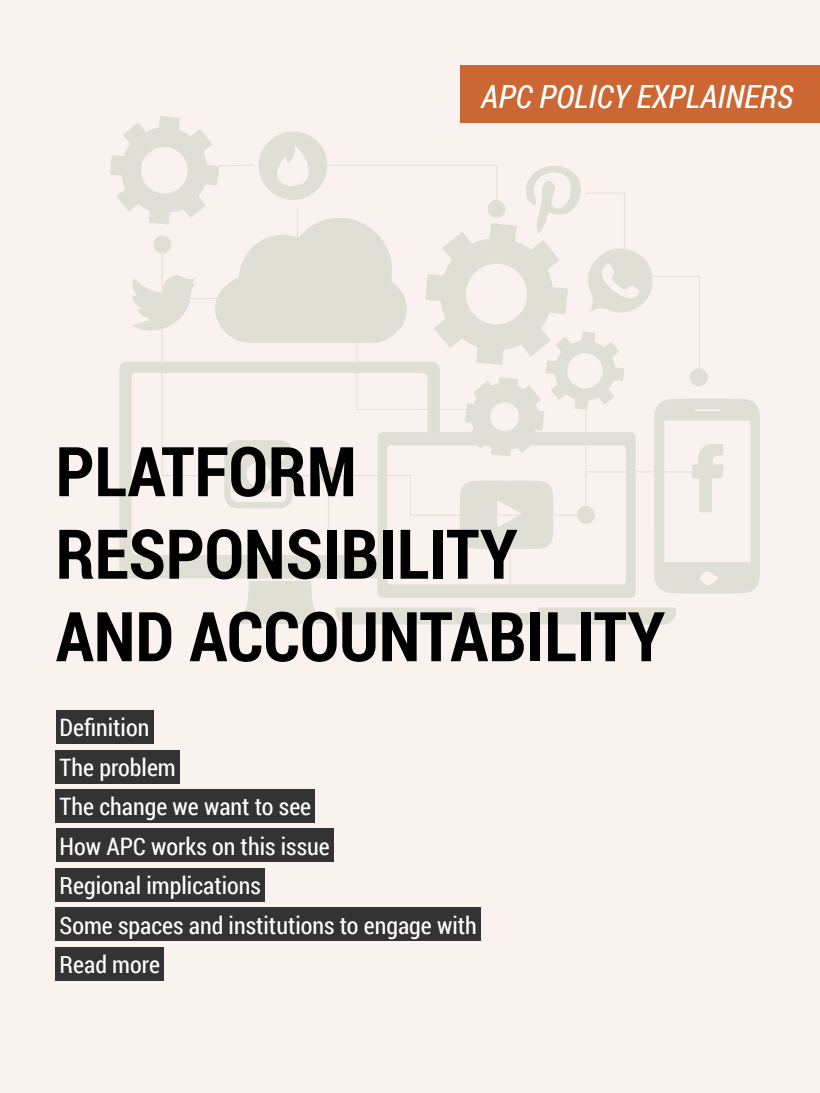
<style>
.page{position:relative;width:820px;height:1093px;background:#fff}
.page>*{position:absolute;margin:0;border:0;box-sizing:border-box;transform-origin:0 0}
.t1{font:700 68.76px/82.5px "Roboto Condensed";color:#000}
.t2{font:italic 32px "Roboto Condensed";color:#fff}
.t3{font:24px/39.4px "Roboto Condensed";color:#fff}
</style>
<div class="page">
<div style="left:0;top:0;width:819px;height:1093px;background:#faf1ed"></div>
<div style="left:460px;top:66px;width:359px;height:57px;background:#c63"></div>
<div style="left:56px;top:710px;width:97px;height:34px;background:#333"></div>
<div style="left:56px;top:750px;width:124px;height:33px;background:#333"></div>
<div style="left:56px;top:789px;width:259px;height:33px;background:#333"></div>
<div style="left:56px;top:829px;width:277px;height:33px;background:#333"></div>
<div style="left:56px;top:868px;width:209px;height:33px;background:#333"></div>
<div style="left:56px;top:907px;width:424px;height:34px;background:#333"></div>
<div style="left:56px;top:947px;width:108px;height:33px;background:#333"></div>
<h2 class="t2" style="left:481px;top:75px;width:313px">APC POLICY EXPLAINERS</h2>
<h1 class="t1" style="left:56px;top:428px;width:611px">PLATFORM<br>RESPONSIBILITY<br>AND ACCOUNTABILITY</h1>
<p class="t3" style="left:60px;top:707px;width:418px">Definition<br>The problem<br>The change we want to see<br>How APC works on this issue<br>Regional implications<br>Some spaces and institutions to engage with<br>Read more</p>
</div>
